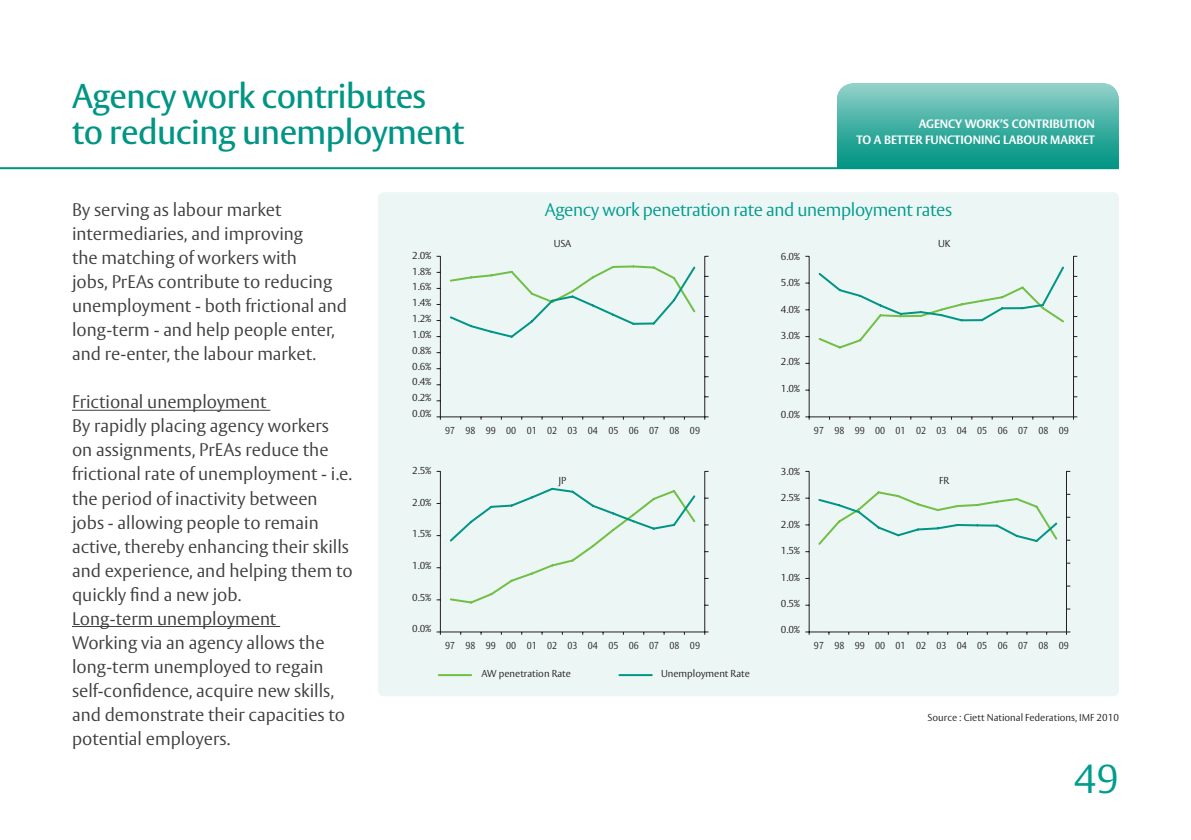
<style>
.page{position:relative;width:1191px;height:840px;background:#fff}
.page>*{position:absolute;margin:0;border:0;box-sizing:border-box;transform-origin:0 0}
.t1{font:300 40px "Vesta";color:#009c8e}
.t2{font:500 34px/36px "Vesta";letter-spacing:-.015em;color:#009584}
.t3{font:300 18px/24px "Vesta";color:#3e3e3f}
.t4{font:300 18px "Vesta";letter-spacing:-.02em;color:#009c8e}
.t5{font:700 12px "Vesta";letter-spacing:.12em;color:#fff}
.t6{font:700 12px "Vesta";letter-spacing:.15em;color:#fff}
.t7{font:300 10px/15.8px "Vesta";color:#231f20;text-align:justify}
.t8{font:300 10px "Vesta";color:#231f20;scale:.9 1}
</style>
<div class="page">
<img style="left:837px;top:83px;width:282px;height:84px">
<div style="left:378px;top:192px;width:741px;height:503px;background:#ecf6f5;border-radius:6px"></div>
<hr style="left:0;top:167px;width:1119px;height:2px;background:#009584">
<hr style="left:72px;top:409px;width:198px;height:1px;background:#3e3e3f">
<hr style="left:72px;top:625px;width:208px;height:1px;background:#3e3e3f">
<hr style="left:704px;top:256px;width:1px;height:160px;background:#231f20">
<hr style="left:440px;top:256px;width:1px;height:160px;background:#231f20">
<hr style="left:440px;top:416px;width:264px;height:1px;background:#231f20">
<svg style="left:449px;top:265px;width:247px;height:73px"></svg>
<hr style="left:1073px;top:256px;width:1px;height:160px;background:#231f20">
<hr style="left:809px;top:256px;width:1px;height:160px;background:#231f20">
<hr style="left:809px;top:416px;width:264px;height:1px;background:#231f20">
<svg style="left:818px;top:266px;width:246px;height:83px"></svg>
<hr style="left:704px;top:471px;width:1px;height:160px;background:#231f20">
<hr style="left:440px;top:471px;width:1px;height:160px;background:#231f20">
<hr style="left:440px;top:631px;width:264px;height:1px;background:#231f20">
<svg style="left:449px;top:487px;width:247px;height:117px"></svg>
<hr style="left:1066px;top:471px;width:1px;height:160px;background:#231f20">
<hr style="left:809px;top:471px;width:1px;height:160px;background:#231f20">
<hr style="left:809px;top:631px;width:257px;height:1px;background:#231f20">
<svg style="left:818px;top:491px;width:240px;height:54px"></svg>
<hr style="left:439px;top:673px;width:32px;height:2px;background:#71bf44">
<hr style="left:619px;top:673px;width:33px;height:2px;background:#009584">
<h2 class="t2" style="left:72px;top:80px;width:394px">Agency work contributes to reducing unemployment</h2>
<p class="t6" style="left:919px;top:117px;width:177px">AGENCY WORK’S CONTRIBUTI ON</p>
<p class="t5" style="left:856px;top:133px;width:42px">TO A BETTE</p>
<p class="t5" style="left:915px;top:133px;width:168px">R FUNCTIONING LABOUR MARKET</p>
<p class="t3" style="left:72px;top:199px;width:211px">By serving as labour market</p>
<p class="t4" style="left:545px;top:199px;width:409px">Agency work penetration rate and unemployment rates</p>
<p class="t3" style="left:72px;top:223px;width:276px">intermediaries, and improving<br>the matching of workers with<br>jobs, PrEAs contribute to reducing unemployment - both frictional and long-term - and help people enter, and re-enter, the labour market.</p>
<p class="t3" style="left:72px;top:391px;width:282px">Frictional unemployment<br>By rapidly placing agency workers on assignments, PrEAs reduce the frictional rate of unemployment - i.e. the period of inactivity between jobs - allowing people to remain active, thereby enhancing their skills and experience, and helping them to quickly find a new job.<br>Long-term unemployment<br>Working via an agency allows the long-term unemployed to regain self-confidence, acquire new skills, and demonstrate their capacities to potential employers.</p>
<p class="t7" style="left:553px;top:236px;width:19px">USA</p>
<p class="t7" style="left:938px;top:236px;width:14px">UK</p>
<p class="t7" style="left:412px;top:248px;width:20px">2.0% 1.8% 1.6% 1.4% 1.2% 1.0% 0.8% 0.6% 0.4% 0.2% 0.0%</p>
<p class="t7" style="left:781px;top:249px;width:20px">6.0%</p>
<p class="t7" style="left:781px;top:275px;width:20px">5.0%</p>
<p class="t7" style="left:781px;top:301px;width:20px">4.0%</p>
<p class="t7" style="left:781px;top:328px;width:20px">3.0%</p>
<p class="t7" style="left:781px;top:354px;width:20px">2.0%</p>
<p class="t7" style="left:781px;top:380px;width:20px">1.0%</p>
<p class="t7" style="left:781px;top:407px;width:20px">0.0%</p>
<p class="t8" style="left:445px;top:424px;width:285px">97 98 99 00 01 02 03 04 05 06 07 08 09</p>
<p class="t8" style="left:814px;top:424px;width:285px">97 98 99 00 01 02 03 04 05 06 07 08 09</p>
<p class="t7" style="left:412px;top:463px;width:20px">2.5%</p>
<p class="t7" style="left:412px;top:494px;width:20px">2.0%</p>
<p class="t7" style="left:412px;top:526px;width:20px">1.5%</p>
<p class="t7" style="left:412px;top:557px;width:20px">1.0%</p>
<p class="t7" style="left:412px;top:589px;width:20px">0.5%</p>
<p class="t7" style="left:412px;top:621px;width:20px">0.0%</p>
<p class="t7" style="left:781px;top:463px;width:20px">3.0%</p>
<p class="t7" style="left:781px;top:490px;width:20px">2.5%</p>
<p class="t7" style="left:781px;top:516px;width:20px">2.0%</p>
<p class="t7" style="left:781px;top:543px;width:20px">1.5%</p>
<p class="t7" style="left:781px;top:569px;width:20px">1.0%</p>
<p class="t7" style="left:781px;top:595px;width:20px">0.5%</p>
<p class="t7" style="left:781px;top:622px;width:20px">0.0%</p>
<p class="t7" style="left:558px;top:472px;width:9px">JP</p>
<p class="t7" style="left:939px;top:472px;width:12px">FR</p>
<p class="t8" style="left:445px;top:639px;width:285px">97 98 99 00 01 02 03 04 05 06 07 08 09</p>
<p class="t8" style="left:814px;top:639px;width:285px">97 98 99 00 01 02 03 04 05 06 07 08 09</p>
<p class="t7" style="left:481px;top:665px;width:91px">AW penetration Rate</p>
<p class="t7" style="left:661px;top:665px;width:90px">Unemployment Rate</p>
<p class="t7" style="left:927px;top:709px;width:193px">Source : Ciett National Federations, IMF 2010</p>
<h1 class="t1" style="left:1074px;top:754px;width:46px">49</h1>
</div>
